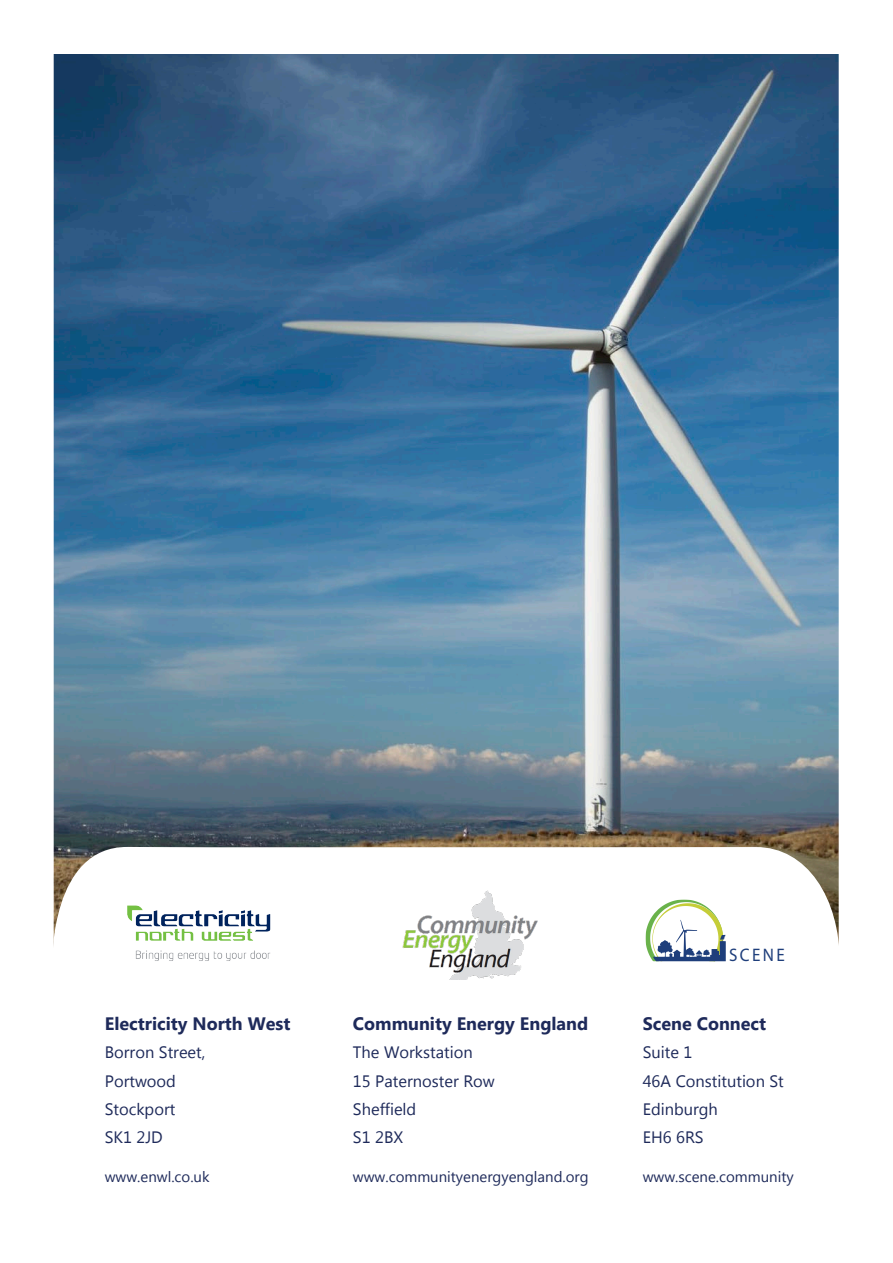
<style>
.page{position:relative;width:893px;height:1263px;background:#fff}
.page>*{position:absolute;margin:0;border:0;box-sizing:border-box;transform-origin:0 0}
.t1{font:18.15px "Museo Sans 700";letter-spacing:.14em;color:#1e3e7b;scale:.94 1}
.t2{font:700 18px "Microsoft New Tai Lue";color:#1e2a5a}
.t3{font:16.5px/28.3px "Microsoft New Tai Lue";color:#1e2a5a}
.t4{font:15px "Microsoft New Tai Lue";color:#1e2a5a}
</style>
<div class="page">
<img style="left:54px;top:54px;width:785px;height:792px">
<svg style="left:53px;top:846px;width:786px;height:134px"></svg>
<img style="left:123px;top:901px;width:153px;height:61px">
<img style="left:401px;top:885px;width:143px;height:94px">
<svg style="left:645px;top:899px;width:81px;height:62px"></svg>
<p class="t2" style="left:105px;top:1013px;width:187px">Electricity North West</p>
<p class="t3" style="left:105px;top:1039px;width:102px">Borron Street,<br>Portwood<br>Stockport<br>SK1 2JD</p>
<p class="t4" style="left:105px;top:1168px;width:106px">www.enwl.co.uk</p>
<p class="t2" style="left:353px;top:1013px;width:237px">Community Energy England</p>
<p class="t3" style="left:353px;top:1039px;width:143px">The Workstation<br>15 Paternoster Row<br>Sheffield<br>S1 2BX</p>
<p class="t4" style="left:353px;top:1168px;width:237px">www.communityenergyengland.org</p>
<p class="t1" style="left:729px;top:943px;width:61px">SCENE</p>
<p class="t2" style="left:643px;top:1013px;width:125px">Scene Connect</p>
<p class="t3" style="left:643px;top:1039px;width:143px">Suite 1<br>46A Constitution St<br>Edinburgh<br>EH6 6RS</p>
<p class="t4" style="left:643px;top:1168px;width:153px">www.scene.community</p>
</div>
